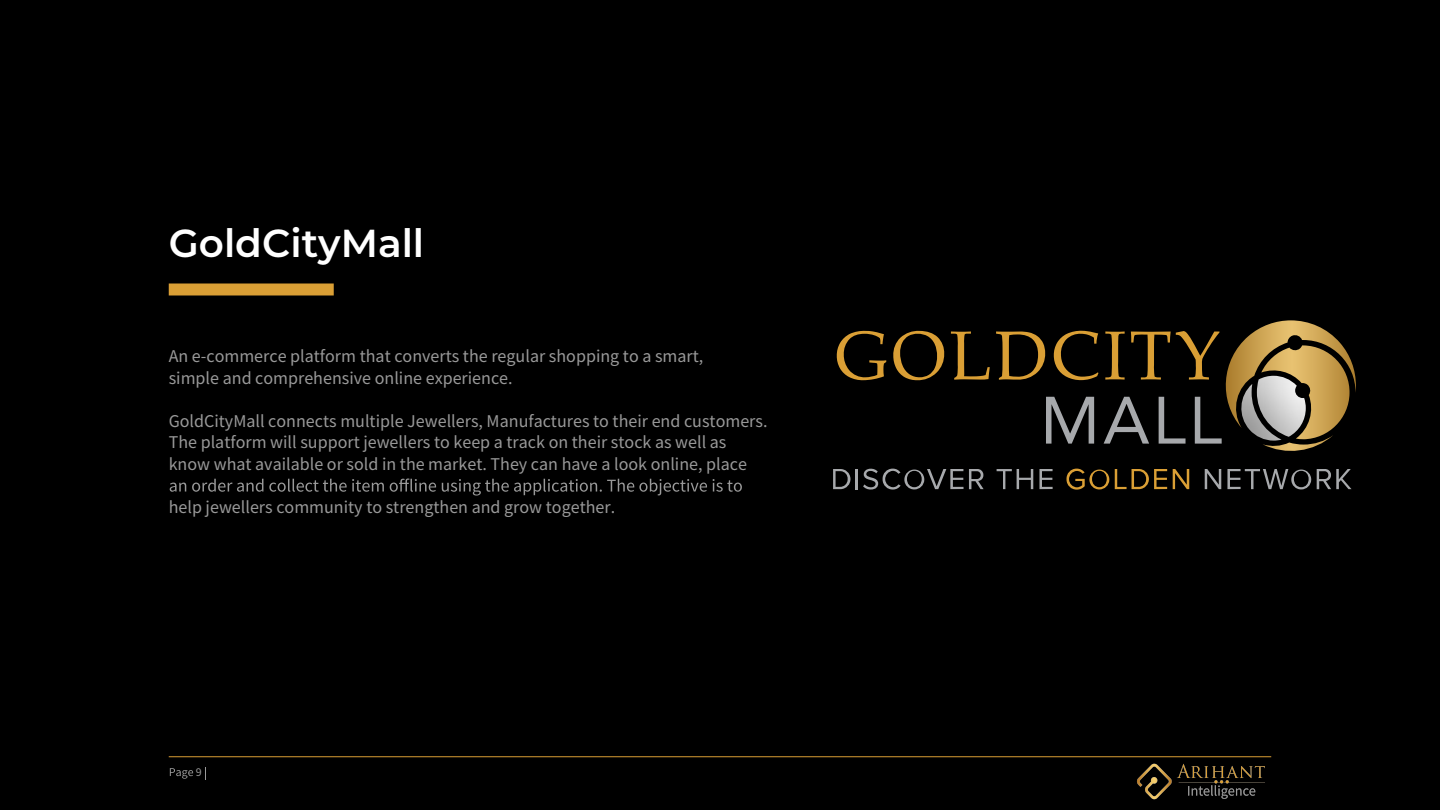
<style>
.page{position:relative;width:1440px;height:810px;background:#000}
.page>*{position:absolute;margin:0;border:0;box-sizing:border-box;transform-origin:0 0}
.t1{font:600 39px "Montserrat";color:#fff}
.t2{font:18px/21.6px "Source Sans Pro";color:#999}
.t3{font:12px "Source Sans Pro";color:#999}
</style>
<div class="page">
<div style="left:169px;top:284px;width:165px;height:12px;background:#da9f35"></div>
<svg style="left:170px;top:478px;width:572px;height:18px"></svg>
<svg style="left:170px;top:768px;width:23px;height:11px"></svg>
<svg style="left:205px;top:767px;width:1px;height:12px"></svg>
<hr style="left:169px;top:756px;width:1102px;height:1px;background:#da9f35">
<svg style="left:837px;top:331px;width:49px;height:49px"></svg>
<svg style="left:893px;top:331px;width:51px;height:49px"></svg>
<svg style="left:951px;top:331px;width:39px;height:49px"></svg>
<svg style="left:996px;top:331px;width:49px;height:49px"></svg>
<svg style="left:1054px;top:331px;width:44px;height:49px"></svg>
<svg style="left:1046px;top:397px;width:48px;height:47px"></svg>
<svg style="left:1104px;top:320px;width:252px;height:131px"></svg>
<svg style="left:833px;top:469px;width:18px;height:20px"></svg>
<hr style="left:856px;top:469px;width:2px;height:20px;background:#a7a9ac">
<svg style="left:863px;top:469px;width:121px;height:21px"></svg>
<svg style="left:997px;top:469px;width:36px;height:20px"></svg>
<svg style="left:1039px;top:469px;width:14px;height:20px"></svg>
<svg style="left:1066px;top:469px;width:101px;height:21px"></svg>
<svg style="left:1173px;top:469px;width:16px;height:20px"></svg>
<svg style="left:1205px;top:469px;width:16px;height:20px"></svg>
<svg style="left:1227px;top:469px;width:84px;height:21px"></svg>
<svg style="left:1317px;top:469px;width:35px;height:20px"></svg>
<svg style="left:1137px;top:763px;width:128px;height:37px"></svg>
<h1 class="t1" style="left:169px;top:216px;width:257px">GoldCityMall</h1>
<p class="t2" style="left:169px;top:345px;width:536px">An e-commerce platform that converts the regular shopping to a smart, simple and comprehensive online experience.</p>
<p class="t2" style="left:169px;top:410px;width:600px">GoldCityMall connects multiple Jewellers, Manufactures to their end customers.<br>The platform will support jewellers to keep a track on their stock as well as know what available or sold in the market. They can have a look online, place</p>
<p class="t2" style="left:169px;top:496px;width:448px">help jewellers community to strengthen and grow together.</p>
<p class="t3" style="left:196px;top:764px;width:7px">9</p>
</div>
